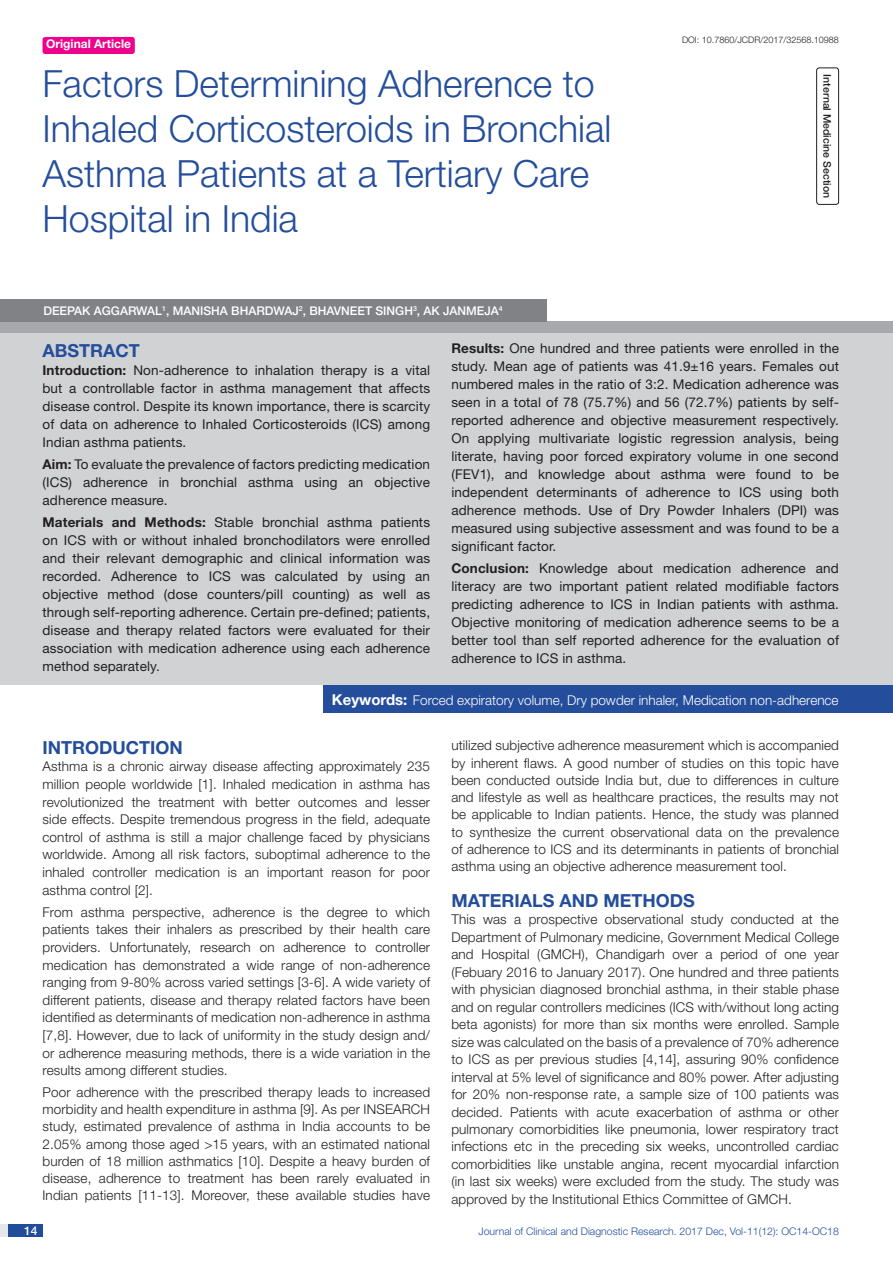
<style>
.page{position:relative;width:893px;height:1263px;background:#fff}
.page>*{position:absolute;margin:0;border:0;box-sizing:border-box;transform-origin:0 0}
.t1{font:300 37.5px/45px "Helvetica Neue";color:#244e9b}
.Heading{font:700 18px "Helvetica Neue";color:#244e9b}
.Abstract_head{font:700 18px "Helvetica Neue";color:#244e9b}
.Body_text{font:300 13.5px/17.7px "Helvetica Neue";letter-spacing:.01em;color:#231f20;text-align:justify}
.Abstract_Text{font:13.5px/18px "Helvetica Neue";letter-spacing:.01em;color:#231f20;text-align:justify}
.Key_words{font:300 13.5px "Helvetica Neue";color:#fff}
.Author{font:500 12px "Helvetica Neue";color:#fff}
.t2{font:700 12px "Helvetica Neue";color:#fff}
.t3{font:300 10.5px "Helvetica Neue";color:#244e9b}
.section{font:500 10.5px "Helvetica Neue";color:#231f20}
.DOI{font:300 9px "Helvetica Neue";color:#231f20}
.s1{font-weight:700}
.s2{font-weight:700;font-size:15px}
</style>
<div class="page">
<div style="left:0;top:1224px;width:43px;height:13px;background:#e6e7e9"></div>
<div style="left:8px;top:1224px;width:35px;height:13px;background:#214c99"></div>
<div style="left:43px;top:37px;width:92px;height:17px;background:#ed028c;border-radius:3px"></div>
<div style="left:816px;top:67px;width:23px;height:138px;border:1px solid #231f20;border-radius:3px"></div>
<div style="left:0;top:322px;width:893px;height:12px;background:#a8a9ad"></div>
<div style="left:0;top:299px;width:547px;height:23px;background:#808285"></div>
<div style="left:0;top:334px;width:893px;height:351px;background:#d1d2d4"></div>
<div style="left:324px;top:685px;width:569px;height:28px;background:#244e9b"></div>
<p class="DOI" style="left:682px;top:35px;width:158px">DOI: 10.7860/JCDR/2017/32568.10988</p>
<p class="t2" style="left:46px;top:37px;width:87px">Original Article</p>
<p class="t1" style="left:43px;top:60px;width:570px">Factors Determining Adherence to<br>Inhaled Corticosteroids in Bronchial<br>Asthma Patients at a Tertiary Care<br>Hospital in India</p>
<p class="section" style="left:833px;top:74px;width:125px;rotate:90deg">INTERNAL MEDICINE SECTION</p>
<p class="Author" style="left:43px;top:304px;width:461px">DEEPAK AGGARWAL<sup>1</sup>, MANIS HA BHARDWAJ<sup>2</sup>, BHAVNEET SINGH<sup>3</sup>, AK JANMEJA<sup>4</sup></p>
<p class="Abstract_head" style="left:43px;top:339px;width:38px">ABSTR</p>
<p class="Abstract_head" style="left:103px;top:339px;width:26px">ACT</p>
<p class="Abstract_Text" style="left:43px;top:361px;width:389px"><span class="s1">Introduction:</span> Non-adherence to inhalation therapy is a vital but a controllable factor in asthma management that affects disease control. Despite its known importance, there is scarcity of data on adherence to Inhaled Corticosteroids (ICS) among Indian asthma patients.</p>
<p class="Abstract_Text" style="left:43px;top:455px;width:389px"><span class="s1">Aim:</span> To evaluate the prevalence of factors predicting medication (ICS) adherence in bronchial asthma using an objective adherence measure.</p>
<p class="Abstract_Text" style="left:43px;top:513px;width:389px"><span class="s1">Materials and Methods:</span> Stable bronchial asthma patients on ICS with or without inhaled bronchodilators were enrolled and their relevant demographic and clinical information was recorded. Adherence to ICS was calculated by using an objective method (dose counters/pill counting) as well as through self-reporting adherence. Certain pre-defined; patients, disease and therapy related factors were evaluated for their association with medication adherence using each adherence method separately.</p>
<p class="Abstract_Text" style="left:451px;top:339px;width:389px"><span class="s1">Results:</span> One hundred and three patients were enrolled in the study. Mean age of patients was 41.9±16 years. Females out numbered males in the ratio of 3:2. Medication adherence was seen in a total of 78 (75.7%) and 56 (72.7%) patients by self&shy;reported adherence and objective measurement respectively.<br>On applying multivariate logistic regression analysis, being literate, having poor forced expiratory volume in one second (FEV1), and knowledge about asthma were found to be independent determinants of adherence to ICS using both adherence methods. Use of Dry Powder Inhalers (DPI) was measured using subjective assessment and was found to be a significant factor.</p>
<p class="Abstract_Text" style="left:451px;top:559px;width:389px"><span class="s1">Conclusion:</span> Knowledge about medication adherence and literacy are two important patient related modifiable factors predicting adherence to ICS in Indian patients with asthma.<br>Objective monitoring of medication adherence seems to be a better tool than self reported adherence for the evaluation of adherence to ICS in asthma.</p>
<p class="Key_words" style="left:332px;top:692px;width:508px"><span class="s2">Keywords:</span> Forced expiratory volume, Dry powder inhaler, Medication non-adherence</p>
<p class="Heading" style="left:43px;top:736px;width:142px">Introduction</p>
<p class="Body_text" style="left:43px;top:757px;width:389px">Asthma is a chronic airway disease affecting approximately 235 million people worldwide [1]. Inhaled medication in asthma has revolutionized the treatment with better outcomes and lesser side effects. Despite tremendous progress in the field, adequate control of asthma is still a major challenge faced by physicians worldwide. Among all risk factors, suboptimal adherence to the inhaled controller medication is an important reason for poor asthma control [2].</p>
<p class="Body_text" style="left:43px;top:903px;width:389px">From asthma perspective, adherence is the degree to which patients takes their inhalers as prescribed by their health care providers. Unfortunately, research on adherence to controller medication has demonstrated a wide range of non-adherence ranging from 9-80% across varied settings [3-6]. A wide variety of different patients, disease and therapy related factors have been identified as determinants of medication non-adherence in asthma [7,8]. However, due to lack of uniformity in the study design and/ or adherence measuring methods, there is a wide variation in the results among different studies.</p>
<p class="Body_text" style="left:43px;top:1083px;width:389px;line-height:17.2px">Poor adherence with the prescribed therapy leads to increased morbidity and health expenditure in asthma [9]. As per INSEARCH study, estimated prevalence of asthma in India accounts to be 2.05% among those aged &gt;15 years, with an estimated national burden of 18 million asthmatics [10]. Despite a heavy burden of disease, adherence to treatment has been rarely evaluated in Indian patients [11-13]. Moreover, these available studies have</p>
<p class="Body_text" style="left:451px;top:736px;width:389px;line-height:17.2px">utilized subjective adherence measurement which is accompanied by inherent flaws. A good number of studies on this topic have been conducted outside India but, due to differences in culture and lifestyle as well as healthcare practices, the results may not be applicable to Indian patients. Hence, the study was planned to synthesize the current observational data on the prevalence of adherence to ICS and its determinants in patients of bronchial asthma using an objective adherence measurement tool.</p>
<p class="Heading" style="left:451px;top:889px;width:245px">Materials and Methods</p>
<p class="Body_text" style="left:451px;top:910px;width:389px">This was a prospective observational study conducted at the Department of Pulmonary medicine, Government Medical College and Hospital (GMCH), Chandigarh over a period of one year (Febuary 2016 to January 2017). One hundred and three patients with physician diagnosed bronchial asthma, in their stable phase and on regular controllers medicines (ICS with/without long acting beta agonists) for more than six months were enrolled. Sample size was calculated on the basis of a prevalence of 70% adherence to ICS as per previous studies [4,14], assuring 90% confidence interval at 5% level of significance and 80% power. After adjusting for 20% non-response rate, a sample size of 100 patients was decided. Patients with acute exacerbation of asthma or other pulmonary comorbidities like pneumonia, lower respiratory tract infections etc in the preceding six weeks, uncontrolled cardiac comorbidities like unstable angina, recent myocardial infarction (in last six weeks) were excluded from the study. The study was approved by the Institutional Ethics Committee of GMCH.</p>
<p class="Author" style="left:24px;top:1223px;width:15px">14</p>
<p class="t3" style="left:478px;top:1225px;width:362px">Journal of Clinical and Diagnostic Research. 2017 Dec, Vol-11(12): OC14-OC18</p>
</div>
